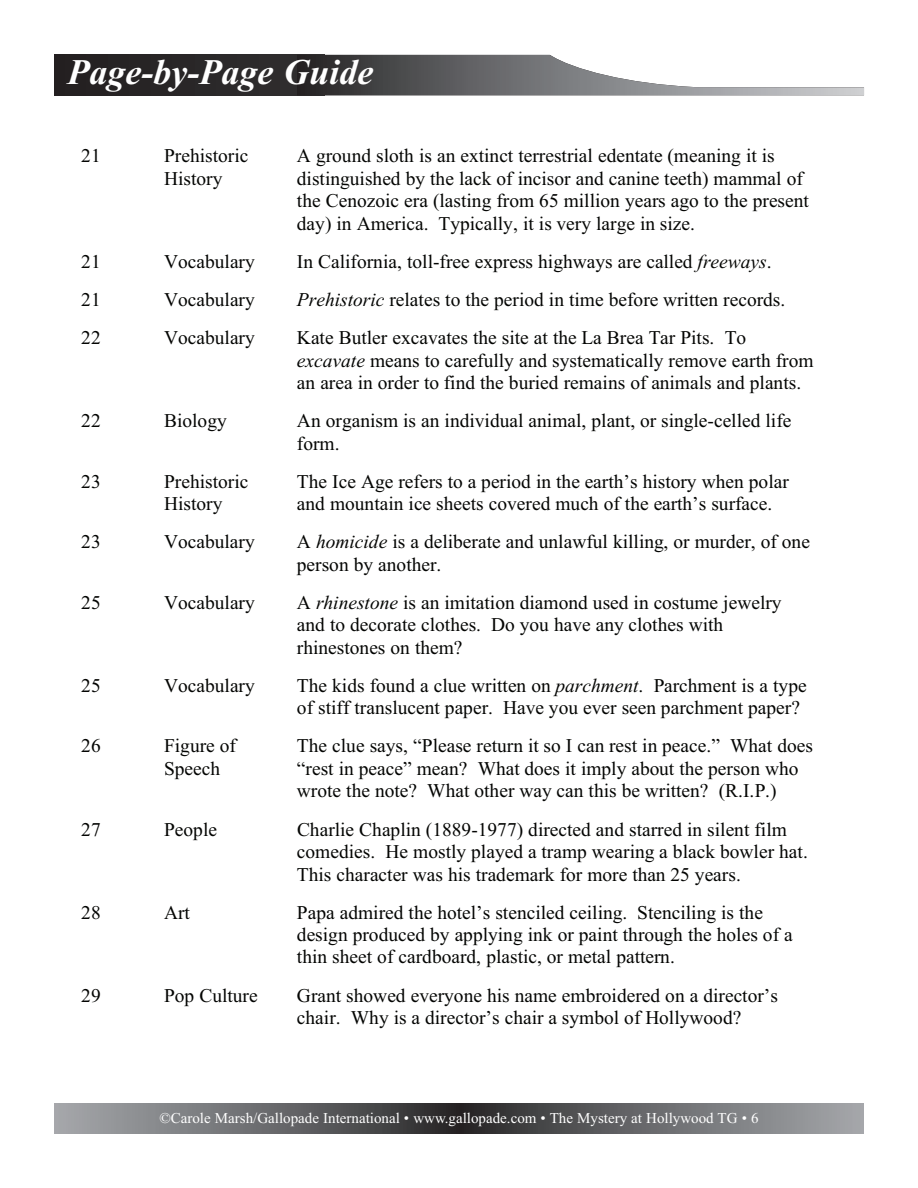
<style>
.page{position:relative;width:918px;height:1188px;background:#fff}
.page>*{position:absolute;margin:0;border:0;box-sizing:border-box;transform-origin:0 0}
.t1{font:36px "Times New Roman PS Bold Italic MT OTF";color:#fff}
.t2{font:19.5px/22.4px "Times New Roman PSMT+T42+QHVUOW";color:#040503}
.t3{font:15px "Times New Roman";color:#fff}
.s1{font-family:"Times New Roman PS Italic MT+T42+GRTUFH"}
</style>
<div class="page">
<div style="left:457px;top:1104px;width:407px;height:30px;background:linear-gradient(to right,#2a292a,#a9abaf)"></div>
<div style="left:54px;top:1104px;width:408px;height:30px;background:linear-gradient(to right,#a9acaf,#2b292a)"></div>
<div style="left:54px;top:55px;width:270px;height:40px;background:#282526"></div>
<svg style="left:324px;top:55px;width:540px;height:40px"></svg>
<h1 class="t1" style="left:68px;top:60px;width:307px">Page-by-Page Guide</h1>
<p class="t2" style="left:81px;top:147px;width:21px">21</p>
<p class="t2" style="left:164px;top:147px;width:86px">Prehistoric<br>History</p>
<p class="t2" style="left:297px;top:146px;width:514px">A ground sloth is an extinct terrestrial edentate (meaning it is distinguished by the lack of incisor and canine teeth) mammal of the Cenozoic era (lasting from 65 million years ago to the present day) in America. Typically, it is very large in size.</p>
<p class="t2" style="left:81px;top:252px;width:21px">21</p>
<p class="t2" style="left:164px;top:252px;width:92px">Vocabulary</p>
<p class="t2" style="left:297px;top:252px;width:476px">In California, toll-free express highways are called <span class="s1">freeways</span>.</p>
<p class="t2" style="left:81px;top:290px;width:21px">21</p>
<p class="t2" style="left:164px;top:290px;width:92px">Vocabulary</p>
<p class="t2" style="left:297px;top:290px;width:490px"><span class="s1">Prehistoric</span> relates to the period in time before written records.</p>
<p class="t2" style="left:81px;top:328px;width:21px">22</p>
<p class="t2" style="left:164px;top:328px;width:92px">Vocabulary</p>
<p class="t2" style="left:297px;top:328px;width:518px">Kate Butler excavates the site at the La Brea Tar Pits. To <span class="s1">excavate</span> means to carefully and systematically remove earth from an area in order to find the buried remains of animals and plants.</p>
<p class="t2" style="left:81px;top:412px;width:21px">22</p>
<p class="t2" style="left:164px;top:412px;width:64px">Biology</p>
<p class="t2" style="left:297px;top:412px;width:496px">An organism is an individual animal, plant, or single-celled life form.</p>
<p class="t2" style="left:81px;top:472px;width:21px">23</p>
<p class="t2" style="left:164px;top:472px;width:86px">Prehistoric<br>History</p>
<p class="t2" style="left:297px;top:472px;width:493px">The Ice Age refers to a period in the earth’s history when polar and mountain ice sheets covered much of the earth’s surface.</p>
<p class="t2" style="left:81px;top:532px;width:21px">23</p>
<p class="t2" style="left:164px;top:532px;width:92px">Vocabulary</p>
<p class="t2" style="left:297px;top:532px;width:515px">A <span class="s1">homicide</span> is a deliberate and unlawful killing, or murder, of one person by another.</p>
<p class="t2" style="left:81px;top:593px;width:21px">25</p>
<p class="t2" style="left:164px;top:593px;width:92px">Vocabulary</p>
<p class="t2" style="left:297px;top:593px;width:486px">A <span class="s1">rhinestone</span> is an imitation diamond used in costume jewelry and to decorate clothes. Do you have any clothes with rhinestones on them?</p>
<p class="t2" style="left:81px;top:676px;width:21px">25</p>
<p class="t2" style="left:164px;top:676px;width:92px">Vocabulary</p>
<p class="t2" style="left:297px;top:676px;width:511px">The kids found a clue written on <span class="s1">parchment</span>. Parchment is a type of stiff translucent paper. Have you ever seen parchment paper?</p>
<p class="t2" style="left:81px;top:737px;width:21px">26</p>
<p class="t2" style="left:164px;top:736px;width:73px">Figure of<br>Speech</p>
<p class="t2" style="left:297px;top:737px;width:518px">The clue says, “Please return it so I can rest in peace.” What does “rest in peace” mean? What does it imply about the person who wrote the note? What other way can this be written? (R.I.P.)</p>
<p class="t2" style="left:81px;top:820px;width:21px">27</p>
<p class="t2" style="left:164px;top:820px;width:54px">People</p>
<p class="t2" style="left:297px;top:820px;width:512px">Charlie Chaplin (1889-1977) directed and starred in silent film comedies. He mostly played a tramp wearing a black bowler hat.<br>This character was his trademark for more than 25 years.</p>
<p class="t2" style="left:81px;top:903px;width:21px">28</p>
<p class="t2" style="left:164px;top:903px;width:27px">Art</p>
<p class="t2" style="left:297px;top:903px;width:497px">Papa admired the hotel’s stenciled ceiling. Stenciling is the design produced by applying ink or paint through the holes of a thin sheet of cardboard, plastic, or metal pattern.</p>
<p class="t2" style="left:81px;top:986px;width:21px">29</p>
<p class="t2" style="left:164px;top:986px;width:95px">Pop Culture</p>
<p class="t2" style="left:297px;top:986px;width:483px">Grant showed everyone his name embroidered on a director’s chair. Why is a director’s chair a symbol of Hollywood?</p>
<p class="t3" style="left:159px;top:1113px;width:601px">©Carole Marsh/Gallopade International • www.gallopade.com • The Mystery at Hollywood TG • 6</p>
</div>
